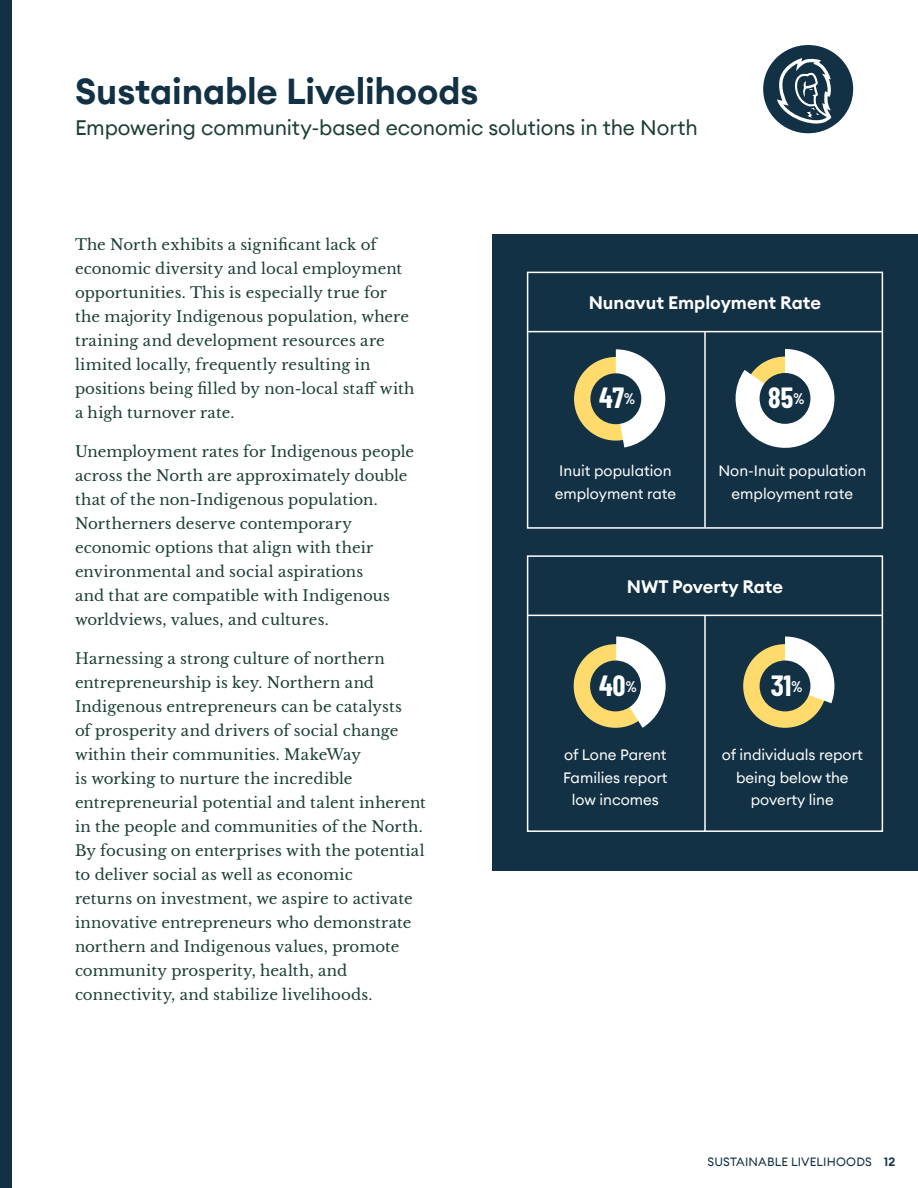
<style>
.page{position:relative;width:918px;height:1188px;background:#fff}
.page>*{position:absolute;margin:0;border:0;box-sizing:border-box;transform-origin:0 0}
.t1{font:600 36px "Euclid Circular A";letter-spacing:-.005em;color:#123144}
.t2{font:700 28.5px "Barlow Condensed";letter-spacing:-.01em;color:#fff}
.t3{font:21px "Euclid Circular A";letter-spacing:-.005em;color:#1c3f31}
.t4{font:600 18px "Euclid Circular A";color:#fff}
.t5{font:15px/24px "Libre Baskerville";letter-spacing:.005em;color:#1c3f31}
.t6{font:15px/22.5px "Euclid Circular A";color:#fff;text-align:center}
.t7{font:12px "Euclid Circular A";letter-spacing:.015em;color:#123144}
.s1{font-weight:600}
</style>
<div class="page">
<div style="left:0;top:0;width:11px;height:1188px;background:#123144"></div>
<div style="left:763px;top:45px;width:90px;height:88px;background:#123144;border-radius:50%"></div>
<svg style="left:777px;top:58px;width:55px;height:66px"></svg>
<div style="left:492px;top:234px;width:426px;height:636px;background:#123144"></div>
<div style="left:527px;top:272px;width:356px;height:257px;border:2px solid #fff"></div>
<hr style="left:528px;top:331px;width:354px;height:1px;background:#fff">
<hr style="left:704px;top:332px;width:2px;height:196px;background:#fff">
<svg style="left:736px;top:349px;width:98px;height:99px"></svg>
<div style="left:760px;top:373px;width:50px;height:51px;background:#123144;border-radius:50%"></div>
<div style="left:574px;top:357px;width:84px;height:84px;background:#ffdb6d;border-radius:50%"></div>
<svg style="left:616px;top:349px;width:49px;height:98px"></svg>
<div style="left:590px;top:373px;width:51px;height:51px;background:#123144;border-radius:50%"></div>
<div style="left:527px;top:555px;width:356px;height:277px;border:2px solid #fff"></div>
<hr style="left:528px;top:615px;width:354px;height:1px;background:#fff">
<hr style="left:704px;top:615px;width:2px;height:216px;background:#fff">
<div style="left:743px;top:644px;width:84px;height:84px;background:#ffdb6d;border-radius:50%"></div>
<svg style="left:785px;top:637px;width:49px;height:66px"></svg>
<div style="left:760px;top:661px;width:50px;height:50px;background:#123144;border-radius:50%"></div>
<div style="left:574px;top:644px;width:83px;height:84px;background:#ffdb6d;border-radius:50%"></div>
<svg style="left:616px;top:637px;width:50px;height:91px"></svg>
<div style="left:590px;top:661px;width:51px;height:50px;background:#123144;border-radius:50%"></div>
<h1 class="t1" style="left:75px;top:68px;width:405px">Sustainable Livelihoods</h1>
<h3 class="t3" style="left:75px;top:114px;width:624px">Empowering community-based economic solutions in the North</h3>
<p class="t5" style="left:75px;top:233px;width:341px">The North exhibits a significant lack of economic diversity and local employment opportunities. This is especially true for the majority Indigenous population, where training and development resources are limited locally, frequently resulting in positions being filled by non-local staff with a high turnover rate.</p>
<p class="t5" style="left:75px;top:440px;width:341px">Unemployment rates for Indigenous people across the North are approximately double that of the non-Indigenous population.<br>Northerners deserve contemporary economic options that align with their environmental and social aspirations<br>and that are compatible with Indigenous worldviews, values, and cultures.</p>
<p class="t5" style="left:75px;top:647px;width:352px">Harnessing a strong culture of northern entrepreneurship is key. Northern and Indigenous entrepreneurs can be catalysts<br>of prosperity and drivers of social change within their communities. MakeWay<br>is working to nurture the incredible entrepreneurial potential and talent inherent in the people and communities of the North.<br>By focusing on enterprises with the potential to deliver social as well as economic<br>returns on investment, we aspire to activate innovative entrepreneurs who demonstrate northern and Indigenous values, promote community prosperity, health, and connectivity, and stabilize livelihoods.</p>
<p class="t4" style="left:589px;top:291px;width:234px">Nunavut Employment Rate</p>
<h2 class="t2" style="left:599px;top:380px;width:38px">47<sup>%</sup></h2>
<h2 class="t2" style="left:768px;top:380px;width:38px">85<sup>%</sup></h2>
<p class="t6" style="left:555px;top:460px;width:123px">Inuit population employment rate</p>
<p class="t6" style="left:718px;top:460px;width:149px">Non-Inuit population employment rate</p>
<p class="t4" style="left:627px;top:575px;width:158px">NWT Poverty Rate</p>
<h2 class="t2" style="left:599px;top:668px;width:39px">40<sup>%</sup></h2>
<h2 class="t2" style="left:771px;top:668px;width:33px">31<sup>%</sup></h2>
<p class="t6" style="left:563px;top:743px;width:106px">of Lone Parent<br>Families report low incomes</p>
<p class="t6" style="left:722px;top:743px;width:143px">of individuals report being below the poverty line</p>
<p class="t7" style="left:707px;top:1154px;width:190px">SUSTAINABLE LIVELIHOODS <span class="s1">12</span></p>
</div>
